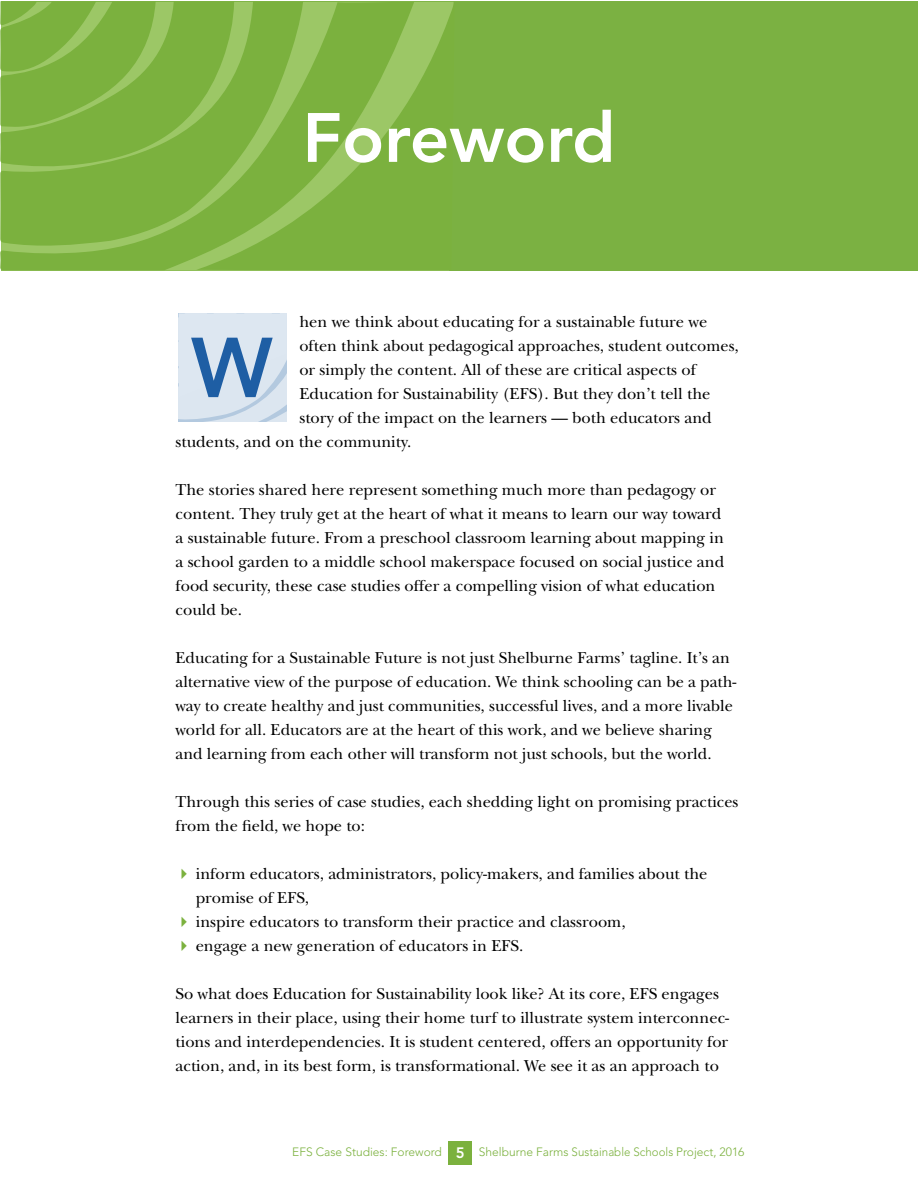
<style>
.page{position:relative;width:918px;height:1188px;background:#fff}
.page>*{position:absolute;margin:0;border:0;box-sizing:border-box;transform-origin:0 0}
.t1{font:800 84px "Avenir";color:#1e5ea4}
.t2{font:800 69px "Avenir";color:#fff}
.t3{font:16.5px/24px "New Baskerville";color:#000}
.t4{font:300 12px "Avenir";color:#7bb13e}
.s1{font-weight:800;font-size:15px;color:#fff}
</style>
<div class="page">
<div style="left:449px;top:1141px;width:23px;height:24px;background:#7bb13e"></div>
<div style="left:1px;top:1px;width:917px;height:270px;background:#7bb142"></div>
<svg style="left:0;top:1px;width:414px;height:270px"></svg>
<svg style="left:196px;top:2px;width:258px;height:268px"></svg>
<div style="left:178px;top:313px;width:108px;height:108px;background:#dde7f1"></div>
<h2 class="t2" style="left:303px;top:97px;width:314px">Foreword</h2>
<p class="t3" style="left:299px;top:310px;width:409px">hen we think about educating for a sustainable future we</p>
<p class="t3" style="left:299px;top:334px;width:441px">often think about pedagogical approaches, student outcomes,</p>
<p class="t3" style="left:299px;top:358px;width:398px">or simply the content. All of these are critical aspects of</p>
<p class="t3" style="left:299px;top:382px;width:413px">Education for Sustainability (EFS). But they don’t tell the</p>
<p class="t3" style="left:299px;top:406px;width:414px">story of the impact on the learners — both educators and</p>
<p class="t3" style="left:176px;top:430px;width:237px">students, and on the community.</p>
<p class="t3" style="left:176px;top:478px;width:550px">The stories shared here represent something much more than pedagogy or content. They truly get at the heart of what it means to learn our way toward a sustainable future. From a preschool classroom learning about mapping in a school garden to a middle school makerspace focused on social justice and food security, these case studies offer a compelling vision of what education could be.</p>
<p class="t3" style="left:176px;top:646px;width:562px">Educating for a Sustainable Future is not just Shelburne Farms’ tagline. It’s an alternative view of the purpose of education. We think schooling can be a path&shy;way to create healthy and just communities, successful lives, and a more livable world for all. Educators are at the heart of this work, and we believe sharing and learning from each other will transform not just schools, but the world.</p>
<p class="t3" style="left:175px;top:790px;width:565px">Through this series of case studies, each shedding light on promising practices from the field, we hope to:</p>
<p class="t3" style="left:196px;top:862px;width:513px">inform educators, administrators, policy-makers, and families about the promise of EFS,<br>inspire educators to transform their practice and classroom,<br>engage a new generation of educators in EFS.</p>
<p class="t3" style="left:176px;top:982px;width:555px">So what does Education for Sustainability look like? At its core, EFS engages learners in their place, using their home turf to illustrate system interconnec&shy;tions and interdependencies. It is student centered, offers an opportunity for action, and, in its best form, is transformational. We see it as an approach to</p>
<h1 class="t1" style="left:191px;top:318px;width:83px">W</h1>
<p class="t4" style="left:292px;top:1144px;width:454px">EFS Case Studies: Foreword <span class="s1">5</span> Shelburne Farms Sustainable Schools Project, 2016</p>
</div>
